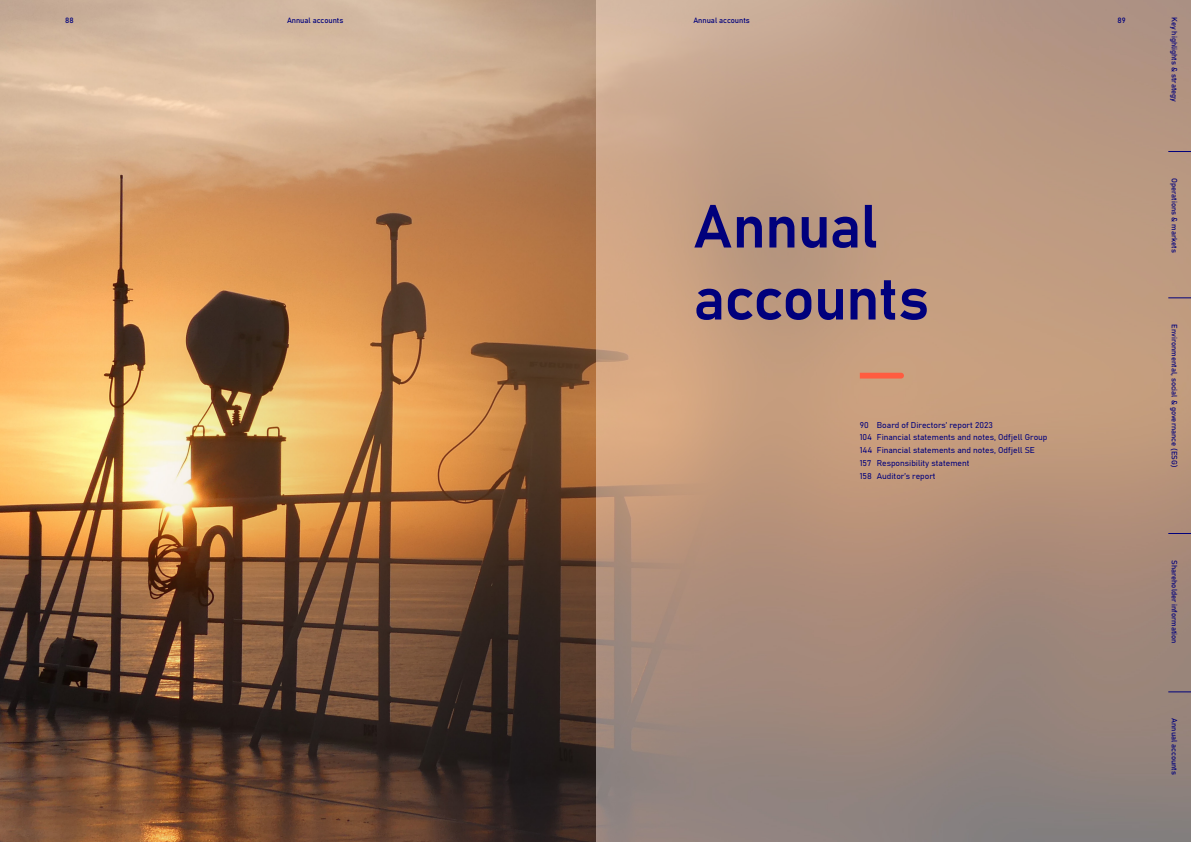
<style>
.page{position:relative;width:1191px;height:842px;background:#fff}
.page>*{position:absolute;margin:0;border:0;box-sizing:border-box;transform-origin:0 0}
.t1{font:60px/72px "Bahnschrift 2580000";letter-spacing:-.015em;color:#00007c}
.t2{font:8.4px/12.8px "Bahnschrift 15 e 0000";color:#00007c}
.t3{font:7.6px "Bahnschrift";color:#00007c}
</style>
<div class="page">
<img style="left:0;top:0;width:596px;height:842px">
<svg style="left:596px;top:0;width:595px;height:842px;background:#b4947f"></svg>
<svg style="left:1168px;top:151px;width:23px;height:1px"></svg>
<svg style="left:1168px;top:298px;width:23px;height:1px"></svg>
<svg style="left:1168px;top:533px;width:23px;height:1px"></svg>
<svg style="left:1168px;top:692px;width:23px;height:1px"></svg>
<svg style="left:860px;top:373px;width:44px;height:5px"></svg>
<p class="t3" style="left:65px;top:15px;width:10px">88</p>
<p class="t3" style="left:1117px;top:15px;width:10px">89</p>
<p class="t3" style="left:1180px;top:17px;width:86px;rotate:90deg">Key highlights &amp; strategy</p>
<p class="t3" style="left:287px;top:15px;width:58px">Annual accounts</p>
<p class="t3" style="left:693px;top:15px;width:58px">Annual accounts</p>
<h1 class="t1" style="left:693px;top:186px;width:237px">Annual accounts</h1>
<p class="t2" style="left:860px;top:418px;width:189px">90 Board of Directors’ report 2023<br>104 Financial statements and notes, Odfjell Group 144 Financial statements and notes, Odfjell SE 157 Responsibility statement<br>158 Auditor’s report</p>
<p class="t3" style="left:1180px;top:178px;width:76px;rotate:90deg">Operations &amp; markets</p>
<p class="t3" style="left:1180px;top:324px;width:145px;rotate:90deg">Environmental, social &amp; governance (ESG)</p>
<p class="t3" style="left:1180px;top:560px;width:85px;rotate:90deg">Shareholder information</p>
<p class="t3" style="left:1180px;top:718px;width:58px;rotate:90deg">Annual accounts</p>
</div>
